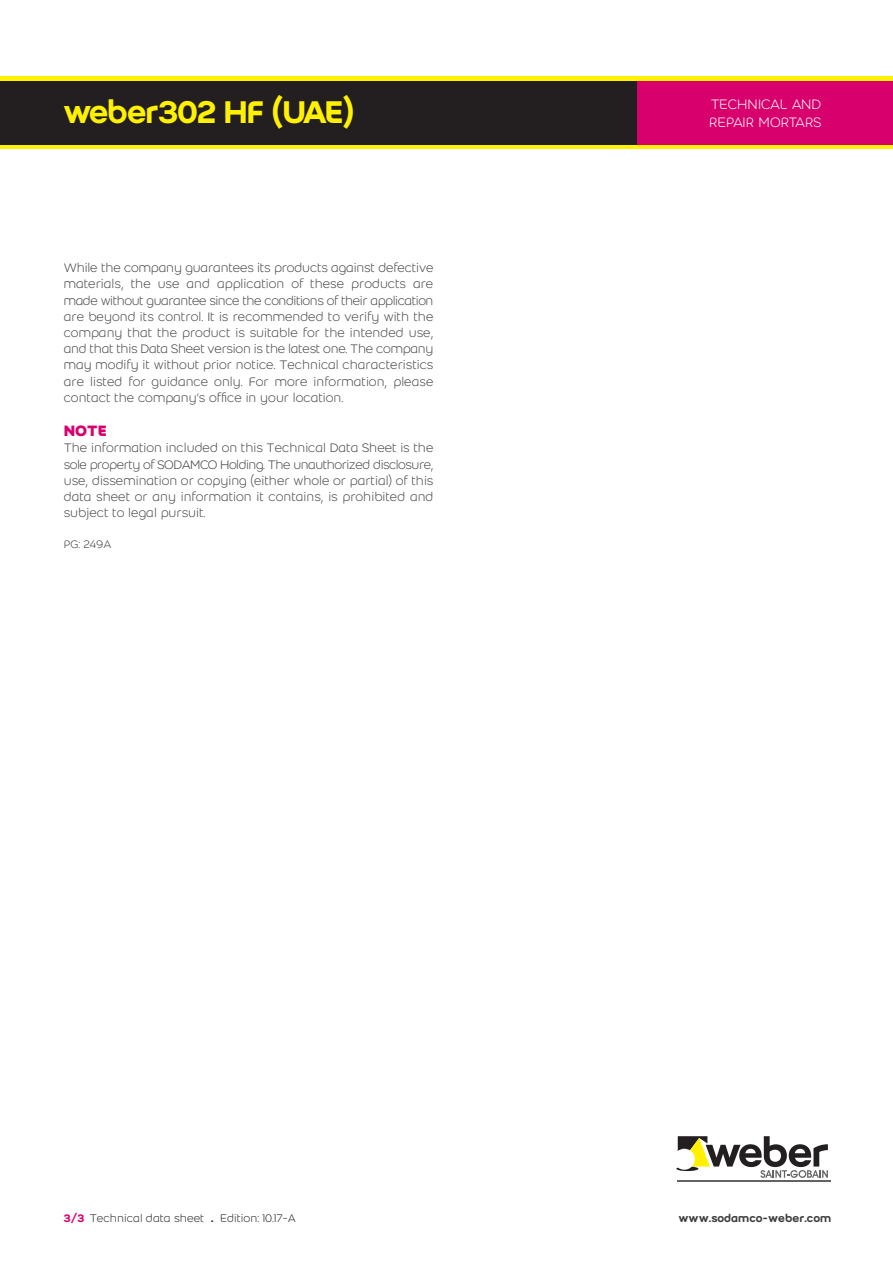
<style>
.page{position:relative;width:893px;height:1263px;background:#fff}
.page>*{position:absolute;margin:0;border:0;box-sizing:border-box;transform-origin:0 0}
.t1{font:34.5px "Weber Name";letter-spacing:-.025em;color:#fff101}
.t2{font:700 16.5px "Weber";color:#d8006d}
.t3{font:300 15px/18px "Weber";letter-spacing:-.035em;color:#fff}
.t4{font:300 13.5px/16.2px "Weber";color:#3e3e3f;text-align:right}
.t5{font:300 12px "Weber";color:#231f20}
.t6{font:500 12px "Weber";color:#3e3e3f}
.t7{font:300 12px "Weber";color:#3e3e3f}
.t8{font:500 12px "Weber";color:#231f20}
.s1{font-weight:500;color:#d8006d}
</style>
<div class="page">
<div style="left:0;top:77px;width:893px;height:72px;background:#fff101"></div>
<div style="left:0;top:81px;width:893px;height:63px;background:#231f20"></div>
<hr style="left:678px;top:1180px;width:153px;height:1px;background:#636366">
<svg style="left:676px;top:1136px;width:152px;height:42px"></svg>
<div style="left:637px;top:81px;width:256px;height:64px;background:#d8006d"></div>
<p class="t1" style="left:158px;top:91px;width:198px">302 HF (UAE(</p>
<p class="t4" style="left:64px;top:260px;width:371px">While the company guarantees its products against defective are</p>
<p class="t4" style="left:291px;top:276px;width:13px">of</p>
<p class="t4" style="left:64px;top:276px;width:371px;text-align:left">materials,<br>made without guarantee since the conditions of their application are beyond its control isIt. recommended to verify with the company that the product is suitable for the intended use, and that this Data Sheet version is the latest one. The company may modify it without prior notice. Technical characteristics are listed for guidance only. For more information, please contact the companys’ office in your location.</p>
<p class="t2" style="left:64px;top:421px;width:45px">NOTE</p>
<p class="t4" style="left:64px;top:440px;width:371px;text-align:justify">The information included on this Technical Data Sheet is the sole property of SODAMCO Holding. The unauthorized disclosure, use, dissemination or copying (either whole or partial) of this data sheet or any information it contains is, prohibited and subject to legal pursuit.</p>
<p class="t7" style="left:64px;top:537px;width:49px">PG: 249A</p>
<p class="t4" style="left:131px;top:276px;width:22px">the</p>
<p class="t4" style="left:187px;top:276px;width:25px">and</p>
<p class="t4" style="left:217px;top:276px;width:69px">application</p>
<p class="t4" style="left:310px;top:276px;width:36px">these</p>
<p class="t4" style="left:351px;top:276px;width:56px">products</p>
<p class="t4" style="left:158px;top:276px;width:23px">use</p>
<p class="t3" style="left:709px;top:95px;width:114px">TECHNICAL AND<br>REPAIR MORTARS</p>
<p class="t5" style="left:64px;top:1212px;width:142px"><span class="s1">3/3</span> Technical data sheet</p>
<p class="t5" style="left:220px;top:1212px;width:77px">Edition: 10.17-A</p>
<p class="t8" style="left:211px;top:1211px;width:4px">.</p>
<p class="t6" style="left:678px;top:1211px;width:154px">www.sodamco-weber.com</p>
</div>
